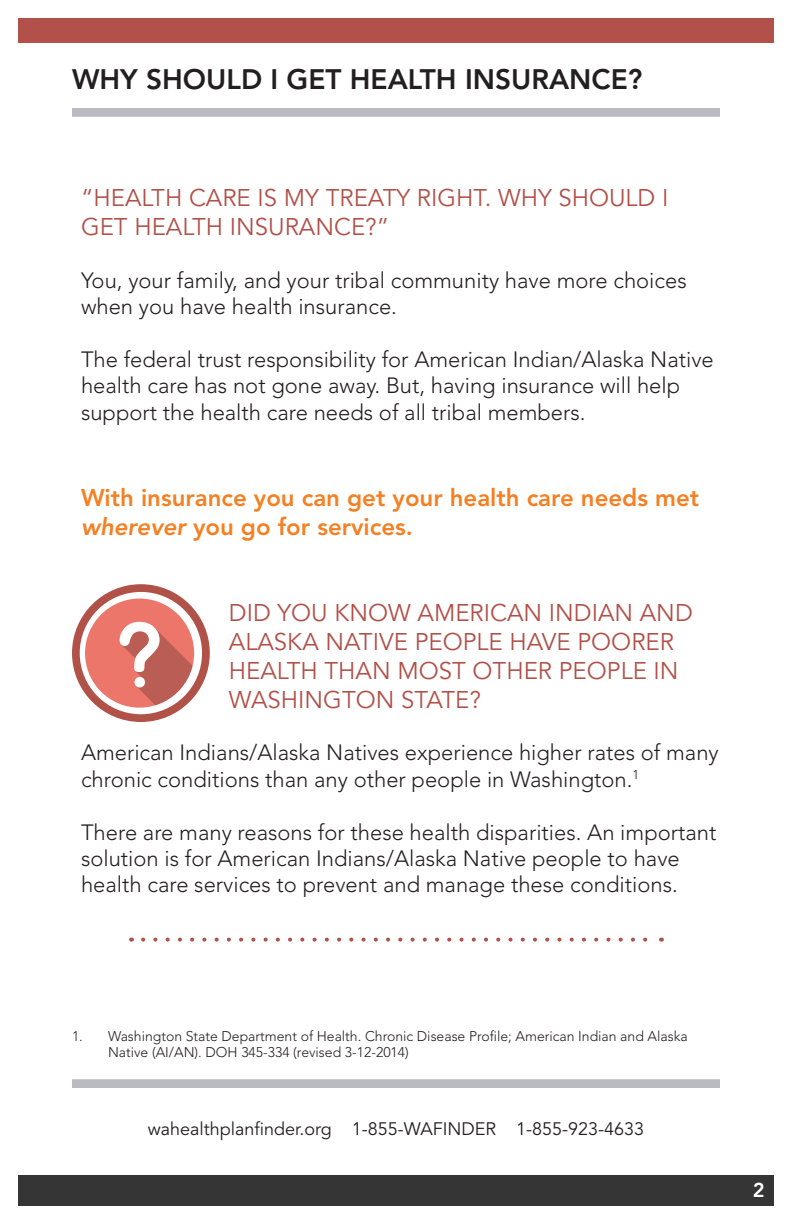
<style>
.page{position:relative;width:792px;height:1224px;background:#fff}
.page>*{position:absolute;margin:0;border:0;box-sizing:border-box;transform-origin:0 0}
.t1{font:800 28px "Avenir LT Std";color:#231f20}
.t2{font:24px/28.8px "Avenir LT Std";color:#b15149}
.t3{font:800 24px/28.8px "Avenir LT Std";color:#f58023}
.t4{font:300 22px/26.4px "Avenir LT Std";color:#231f20}
.t5{font:800 20px "Avenir LT Std";color:#fff}
.Text_10_5_15{font:18px "Avenir LT Std";color:#231f20}
.t6{font:300 14px/16.8px "Avenir LT Std";color:#231f20}
.s1{font-style:italic}
</style>
<div class="page">
<svg style="left:143px;top:938px;width:505px;height:4px"></svg>
<div style="left:18px;top:1176px;width:756px;height:30px;background:#353535"></div>
<div style="left:18px;top:18px;width:756px;height:25px;background:#b15149"></div>
<div style="left:72px;top:108px;width:648px;height:9px;background:#b9bac2"></div>
<div style="left:72px;top:1079px;width:648px;height:9px;background:#b9bac2"></div>
<svg style="left:72px;top:584px;width:138px;height:138px"></svg>
<p class="t1" style="left:72px;top:63px;width:572px">WHY SHOULD I GET HEALTH INSURANCE?</p>
<p class="t2" style="left:81px;top:184px;width:589px">“HEALTH CARE IS MY TREATY RIGHT. WHY SHOULD I<br>GET HEALTH INSURANCE?”</p>
<p class="t4" style="left:81px;top:267px;width:607px">You, your family, and your tribal community have more choices when you have health insurance.</p>
<p class="t4" style="left:81px;top:346px;width:634px">The federal trust responsibility for American Indian/Alaska Native health care has not gone away. But, having insurance will help support the health care needs of all tribal members.</p>
<p class="t3" style="left:81px;top:483px;width:620px">With insurance you can get your health care needs met <span class="s1">wherever</span> you go for services.</p>
<p class="t2" style="left:229px;top:599px;width:465px">DID YOU KNOW AMERICAN INDIAN AND<br>ALASKA NATIVE PEOPLE HAVE POORER<br>HEALTH THAN MOST OTHER PEOPLE IN<br>WASHINGTON STATE?</p>
<p class="t4" style="left:81px;top:740px;width:639px">American Indians/Alaska Natives experience higher rates of many chronic conditions than any other people in Washington.<sup>1</sup></p>
<p class="t4" style="left:81px;top:819px;width:637px">There are many reasons for these health disparities. An important solution is for American Indians/Alaska Native people to have health care services to prevent and manage these conditions.</p>
<p class="t6" style="left:108px;top:1027px;width:581px;text-indent:-36px">1. Washington State Department of Health. Chronic Disease Profile; American Indian and Alaska<br>Native (AI/AN). DOH 345-334 (revised 3-12-2014)</p>
<p class="Text_10_5_15" style="left:148px;top:1118px;width:498px">wahealthplanfinder.org 1-855-WAFINDER 1-855-923-4633</p>
<p class="t5" style="left:753px;top:1179px;width:13px">2</p>
</div>
